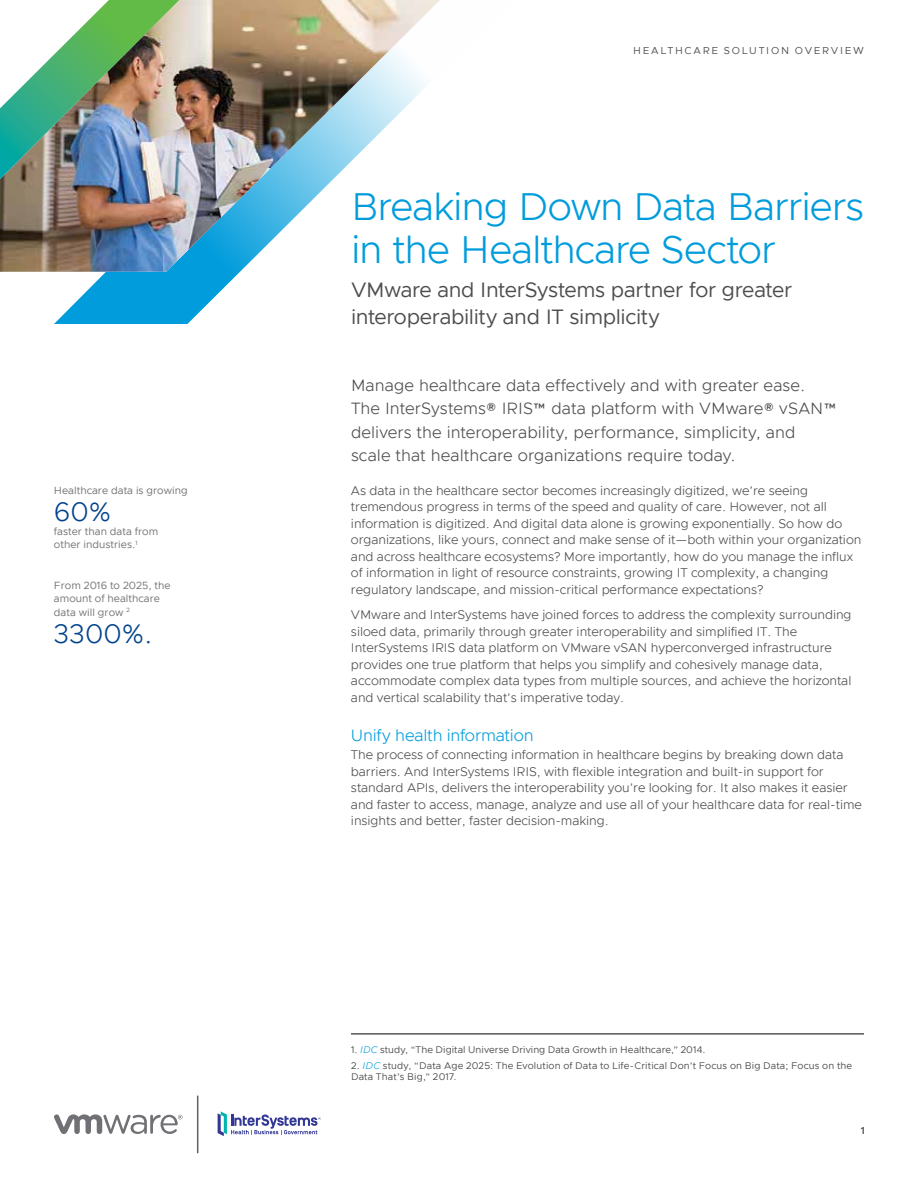
<style>
.page{position:relative;width:918px;height:1188px;background:#fff}
.page>*{position:absolute;margin:0;border:0;box-sizing:border-box;transform-origin:0 0}
.t1{font:300 39px/43.5px "Metropolis";letter-spacing:-.025em;color:#009cdc}
.t2{font:300 27px "Metropolis";color:#00438c}
.t3{font:21px/27px "Metropolis";letter-spacing:-.015em;color:#4d4d4f}
.t4{font:300 16.5px/23.2px "Metropolis";letter-spacing:.005em;color:#4d4d4f}
.t5{font:300 16.5px "Metropolis";letter-spacing:-.015em;color:#009cdc}
.t6{font:300 12.75px/16.5px "Metropolis";letter-spacing:-.005em;color:#4d4d4f}
.t7{font:10.5px/13.5px "Metropolis";color:#717073}
.t8{font:10.2px "Metropolis";letter-spacing:.17em;color:#4d4d4f}
.t9{font:600 10.2px "Metropolis";color:#4d4d4f}
.t10{font:9.75px/11.2px "Metropolis";letter-spacing:.015em;color:#4d4d4f}
.s1{font-weight:300;font-style:italic;color:#009cdc}
</style>
<div class="page">
<svg style="left:54px;top:1114px;width:129px;height:20px"></svg>
<svg style="left:54px;top:272px;width:186px;height:52px;fill:#009cdc"></svg>
<img style="left:0;top:0;width:440px;height:272px">
<hr style="left:197px;top:1096px;width:1px;height:57px;background:#636165">
<svg style="left:218px;top:1111px;width:103px;height:25px"></svg>
<hr style="left:351px;top:1034px;width:513px;height:1px;background:#000">
<p class="t7" style="left:54px;top:484px;width:135px">Healthcare data is growing</p>
<h2 class="t2" style="left:54px;top:495px;width:59px">60%</h2>
<p class="t7" style="left:54px;top:524px;width:106px">faster than data from other industries.<sup>1</sup></p>
<p class="t7" style="left:54px;top:578px;width:118px">From 2016 to 2025, the amount of healthcare data will grow <sup>2</sup></p>
<h2 class="t2" style="left:54px;top:617px;width:100px">3300%.</h2>
<p class="t8" style="left:633px;top:44px;width:232px">HEALTHCARE SOLUTION OVERVIEW</p>
<h1 class="t1" style="left:351px;top:185px;width:515px">Breaking Down Data Barriers in the Healthcare Sector</h1>
<h3 class="t3" style="left:351px;top:276px;width:443px">VMware and InterSystems partner for greater interoperability and IT simplicity</h3>
<p class="t4" style="left:351px;top:374px;width:488px">Manage healthcare data effectively and with greater ease.<br>The InterSystems® IRIS™ data platform with VMware® vSAN™ delivers the interoperability, performance, simplicity, and scale that healthcare organizations require today.</p>
<p class="t6" style="left:351px;top:482px;width:512px">As data in the healthcare sector becomes increasingly digitized, we’re seeing tremendous progress in terms of the speed and quality of care. However, not all information is digitized. And digital data alone is growing exponentially. So how do organizations, like yours, connect and make sense of it—both within your organization and across healthcare ecosystems? More importantly, how do you manage the influx of information in light of resource constraints, growing IT complexity, a changing regulatory landscape, and mission‑critical performance expectations?</p>
<p class="t6" style="left:351px;top:606px;width:502px">VMware and InterSystems have joined forces to address the complexity surrounding siloed data, primarily through greater interoperability and simplified IT. The InterSystems IRIS data platform on VMware vSAN hyperconverged infrastructure provides one true platform that helps you simplify and cohesively manage data, accommodate complex data types from multiple sources, and achieve the horizontal and vertical scalability that’s imperative today.</p>
<p class="t5" style="left:351px;top:725px;width:184px">Unify health information</p>
<p class="t6" style="left:351px;top:747px;width:512px">The process of connecting information in healthcare begins by breaking down data barriers. And InterSystems IRIS, with flexible integration and built‑in support for standard APIs, delivers the interoperability you’re looking for. It also makes it easier and faster to access, manage, analyze and use all of your healthcare data for real‑time insights and better, faster decision‑making.</p>
<p class="t10" style="left:351px;top:1044px;width:356px">1. <span class="s1">IDC</span> study, “The Digital Universe Driving Data Growth in Healthcare,” 2014.</p>
<p class="t10" style="left:351px;top:1060px;width:503px">2. <span class="s1">IDC</span> study, “Data Age 2025: The Evolution of Data to Life-Critical Don’t Focus on Big Data; Focus on the<br>Data That’s Big,” 2017.</p>
<p class="t9" style="left:861px;top:1124px;width:6px">1</p>
</div>
